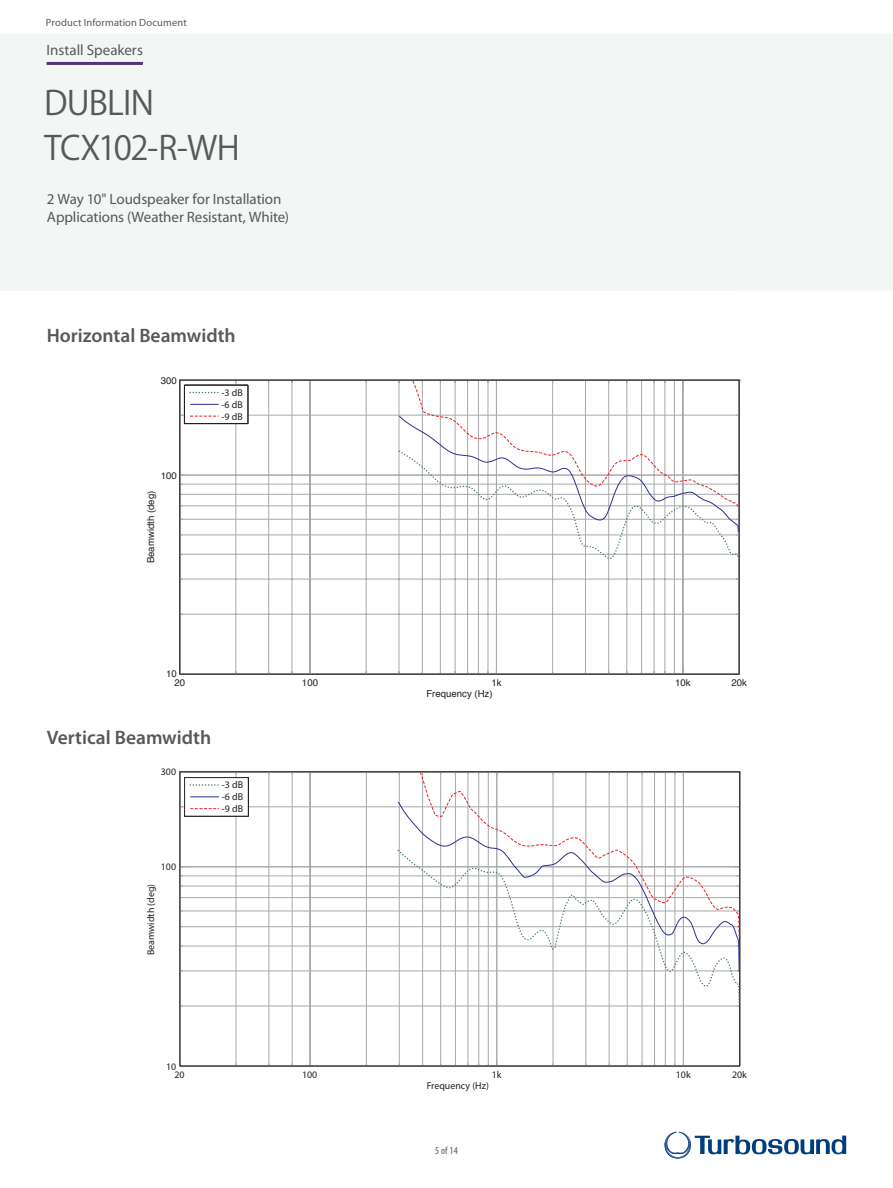
<style>
.page{position:relative;width:893px;height:1188px;background:#fff}
.page>*{position:absolute;margin:0;border:0;box-sizing:border-box;transform-origin:0 0}
.t1{font:33px/44.8px "Koz Go Pro Regular 90 pv RKSJ H";letter-spacing:-.025em;color:#57585a}
.t2{font:600 19.5px "Myriad Pro";color:#57585a}
.t3{font:15px/18px "Myriad Pro";letter-spacing:-.005em;color:#57585a}
.t4{font:10.5px "Myriad Pro";letter-spacing:.015em;color:#57585a}
.t5{font:condensed 10.5px "Myriad Pro";color:#57585a}
.t6{font:9.9px/11.9px "Myriad Pro";color:#231f20;text-align:justify}
.t7{font:9.6px "Helvetica";color:#231f20}
</style>
<div class="page">
<hr style="left:47px;top:62px;width:96px;height:3px;background:#533676">
<svg style="left:664px;top:1132px;width:182px;height:27px"></svg>
<svg style="left:181px;top:382px;width:556px;height:291px"></svg>
<hr style="left:180px;top:535px;width:559px;height:1px;background:#a8a9ad">
<hr style="left:180px;top:519px;width:559px;height:1px;background:#a8a9ad">
<hr style="left:180px;top:506px;width:559px;height:1px;background:#a8a9ad">
<hr style="left:180px;top:494px;width:559px;height:1px;background:#a8a9ad">
<hr style="left:180px;top:484px;width:559px;height:1px;background:#a8a9ad">
<hr style="left:180px;top:475px;width:559px;height:1px;background:#a8a9ad">
<hr style="left:180px;top:415px;width:559px;height:1px;background:#a8a9ad">
<hr style="left:739px;top:380px;width:1px;height:294px;background:#a8a9ad">
<svg style="left:180px;top:380px;width:69px;height:44px"></svg>
<hr style="left:184px;top:385px;width:1px;height:39px;background:#231f20">
<svg style="left:397px;top:380px;width:343px;height:180px"></svg>
<hr style="left:180px;top:1066px;width:560px;height:1px;background:#a8a9ad">
<svg style="left:181px;top:773px;width:557px;height:291px"></svg>
<svg style="left:179px;top:772px;width:70px;height:45px"></svg>
<svg style="left:396px;top:848px;width:345px;height:156px"></svg>
<svg style="left:397px;top:801px;width:343px;height:171px"></svg>
<svg style="left:419px;top:771px;width:321px;height:166px"></svg>
<p class="t4" style="left:46px;top:18px;width:142px">Product Information Document</p>
<p class="t3" style="left:47px;top:42px;width:98px">Install Speakers</p>
<h1 class="t1" style="left:44px;top:85px;width:197px">DUBLIN<br>TCX102-R-WH</h1>
<p class="t3" style="left:47px;top:191px;width:244px">2 Way 10" Loudspeaker for Installation<br>Applications (Weather Resistant, White)</p>
<h2 class="t2" style="left:47px;top:328px;width:190px">Horizontal Beamwidth</h2>
<p class="t7" style="left:161px;top:376px;width:18px">300</p>
<p class="t7" style="left:161px;top:471px;width:18px">100</p>
<p class="t7" style="left:147px;top:563px;width:74px;rotate:-90deg">Beamwidth (deg)</p>
<p class="t6" style="left:222px;top:387px;width:23px">-3 dB -6 dB -9 dB</p>
<p class="t7" style="left:166px;top:670px;width:12px">10</p>
<p class="t7" style="left:174px;top:678px;width:12px">20</p>
<p class="t7" style="left:302px;top:678px;width:18px">100</p>
<p class="t7" style="left:491px;top:678px;width:12px">1k</p>
<p class="t7" style="left:675px;top:678px;width:17px">10k</p>
<p class="t7" style="left:731px;top:678px;width:17px">20k</p>
<h2 class="t2" style="left:47px;top:730px;width:166px">Vertical Beamwidth</h2>
<p class="t6" style="left:161px;top:767px;width:17px">300</p>
<p class="t6" style="left:222px;top:780px;width:23px">-3 dB -6 dB -9 dB</p>
<p class="t6" style="left:161px;top:862px;width:17px">100</p>
<p class="t6" style="left:146px;top:955px;width:73px;rotate:-90deg">Beamwidth (deg)</p>
<p class="t7" style="left:426px;top:690px;width:68px">Frequency (Hz)</p>
<p class="t6" style="left:166px;top:1061px;width:12px">10</p>
<p class="t6" style="left:174px;top:1069px;width:12px">20</p>
<p class="t6" style="left:302px;top:1069px;width:17px">100</p>
<p class="t6" style="left:492px;top:1069px;width:11px">1k</p>
<p class="t6" style="left:676px;top:1069px;width:16px">10k</p>
<p class="t6" style="left:732px;top:1069px;width:16px">20k</p>
<p class="t6" style="left:427px;top:1081px;width:64px">Frequency (Hz)</p>
<p class="t5" style="left:435px;top:1147px;width:24px">5 of 14</p>
</div>
